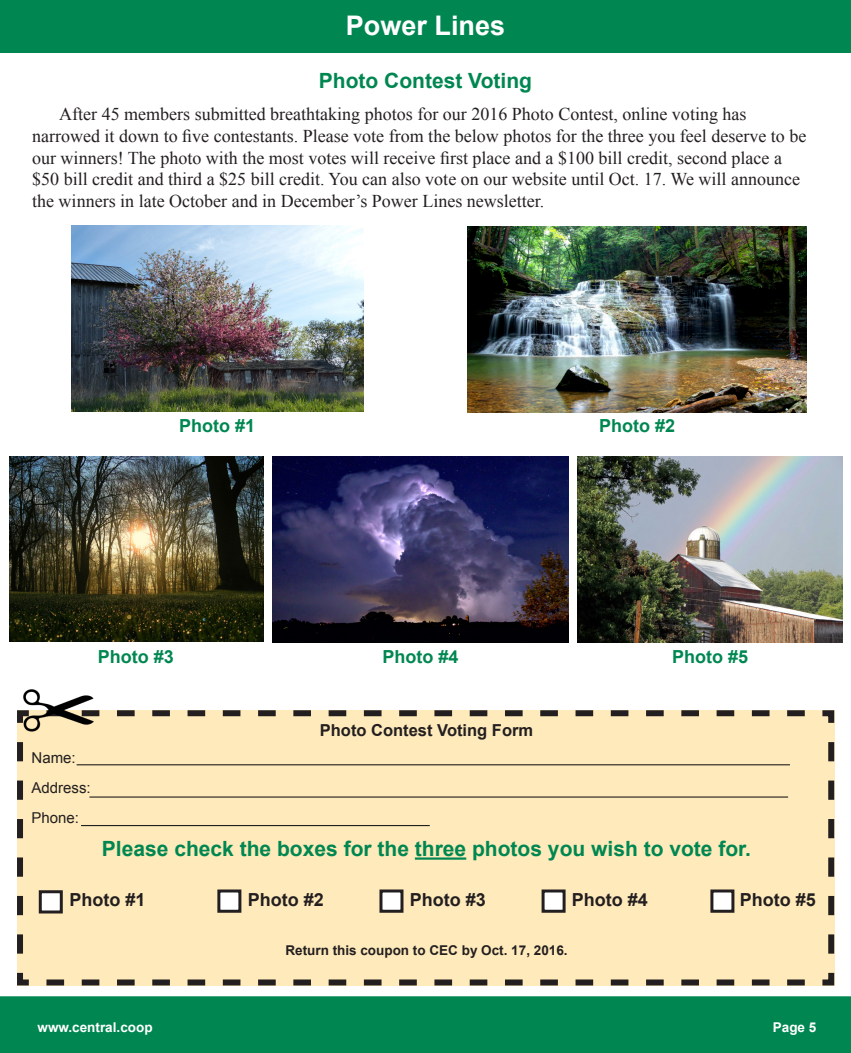
<style>
.page{position:relative;width:851px;height:1053px;background:#fff}
.page>*{position:absolute;margin:0;border:0;box-sizing:border-box;transform-origin:0 0}
.t1{font:700 27px "Arial";color:#fff}
.t2{font:700 21px "Arial";color:#008751}
.t3{font:18px/21.6px "Times New Roman";color:#231f20}
.t4{font:700 18px "Arial";color:#231f20}
.t5{font:700 18px "Arial";color:#008751}
.t6{font:700 16.5px "Arial";color:#231f20}
.t7{font:15px "Arial";color:#231f20}
.t8{font:700 13.5px "Arial";color:#231f20}
.t9{font:700 13.5px "Arial";color:#fff}
</style>
<div class="page">
<div style="left:0;top:996px;width:850px;height:57px;background:#008751"></div>
<div style="left:0;top:0;width:850px;height:53px;background:#008751"></div>
<div style="left:17px;top:710px;width:818px;height:276px;background:#feeaba"></div>
<hr style="left:415px;top:857px;width:51px;height:3px;background:#008751">
<hr style="left:77px;top:764px;width:713px;height:1px;background:#231f20">
<hr style="left:89px;top:796px;width:699px;height:2px;background:#231f20">
<hr style="left:81px;top:825px;width:349px;height:1px;background:#231f20">
<div style="left:40px;top:892px;width:21px;height:20px;background:#fff"></div>
<div style="left:39px;top:890px;width:24px;height:24px;border:3px solid #231f20"></div>
<div style="left:712px;top:891px;width:21px;height:20px;background:#fff"></div>
<div style="left:710px;top:890px;width:24px;height:23px;border:3px solid #231f20"></div>
<div style="left:543px;top:891px;width:21px;height:20px;background:#fff"></div>
<div style="left:541px;top:890px;width:24px;height:23px;border:3px solid #231f20"></div>
<div style="left:381px;top:891px;width:21px;height:20px;background:#fff"></div>
<div style="left:379px;top:890px;width:24px;height:23px;border:3px solid #231f20"></div>
<div style="left:219px;top:891px;width:21px;height:20px;background:#fff"></div>
<div style="left:217px;top:890px;width:24px;height:23px;border:3px solid #231f20"></div>
<img style="left:22px;top:689px;width:73px;height:43px">
<img style="left:273px;top:457px;width:295px;height:185px">
<img style="left:9px;top:457px;width:254px;height:185px">
<img style="left:71px;top:226px;width:292px;height:185px">
<img style="left:467px;top:227px;width:339px;height:185px">
<img style="left:578px;top:457px;width:264px;height:185px">
<p class="t1" style="left:346px;top:8px;width:161px">Power Lines</p>
<p class="t2" style="left:319px;top:67px;width:215px">Photo Contest Voting</p>
<p class="t3" style="left:59px;top:103px;width:688px">After 45 members submitted breathtaking photos for our 2016 Photo Contest, online voting has</p>
<p class="t3" style="left:32px;top:125px;width:775px">narrowed it down to five contestants. Please vote from the below photos for the three you feel deserve to be our winners! The photo with the most votes will receive first place and a $100 bill credit, second place a</p>
<p class="t3" style="left:32px;top:168px;width:769px">$50 bill credit and third a $25 bill credit. You can also vote on our website until Oct. 17. We will announce the winners in late October and in December’s Power Lines newsletter.</p>
<p class="t5" style="left:179px;top:413px;width:78px">Photo #1</p>
<p class="t5" style="left:599px;top:414px;width:78px">Photo #2</p>
<p class="t5" style="left:98px;top:645px;width:78px">Photo #3</p>
<p class="t5" style="left:382px;top:645px;width:78px">Photo #4</p>
<p class="t5" style="left:672px;top:645px;width:78px">Photo #5</p>
<p class="t7" style="left:32px;top:748px;width:46px">Name:</p>
<p class="t7" style="left:32px;top:778px;width:61px">Address:</p>
<p class="t7" style="left:32px;top:808px;width:49px">Phone:</p>
<p class="t6" style="left:320px;top:719px;width:215px">Photo Contest Voting Form</p>
<p class="t2" style="left:102px;top:835px;width:650px">Please check the boxes for the three photos you wish to vote for.</p>
<p class="t4" style="left:69px;top:888px;width:78px">Photo #1</p>
<p class="t4" style="left:248px;top:888px;width:78px">Photo #2</p>
<p class="t4" style="left:410px;top:888px;width:78px">Photo #3</p>
<p class="t4" style="left:572px;top:888px;width:78px">Photo #4</p>
<p class="t4" style="left:739px;top:888px;width:78px">Photo #5</p>
<p class="t8" style="left:285px;top:942px;width:284px">Return this coupon to CEC by Oct. 17, 2016.</p>
<p class="t9" style="left:38px;top:1018px;width:117px">www.central.coop</p>
<p class="t9" style="left:772px;top:1018px;width:45px">Page 5</p>
</div>
